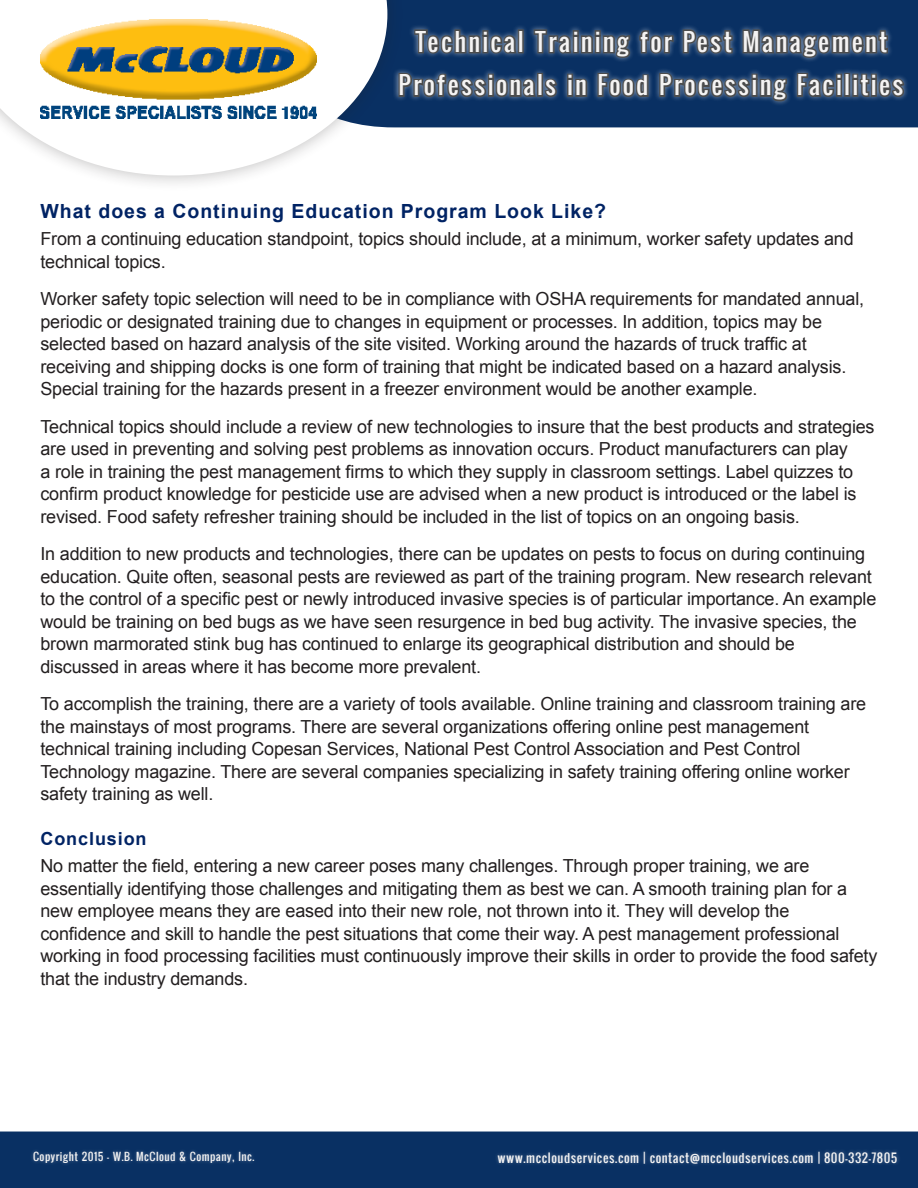
<style>
.page{position:relative;width:918px;height:1188px;background:#fff}
.page>*{position:absolute;margin:0;border:0;box-sizing:border-box;transform-origin:0 0}
.t1{font:24px/43.5px "Oswald";letter-spacing:.09em;color:#f4f3f3;text-align:center}
.t2{font:700 19.5px "Arial";letter-spacing:.05em;color:#002364}
.t3{font:18px/22.5px "Arial";letter-spacing:-.01em;color:#231f20}
.t4{font:700 18px "Arial";letter-spacing:.05em;color:#002364}
.t5{font:12px "Oswald";letter-spacing:.04em;color:#f4f3f3}
.t6{font:10.5px "Oswald";letter-spacing:.04em;color:#f4f3f3}
</style>
<div class="page">
<div style="left:404px;top:0;width:514px;height:127px;background:#093063"></div>
<div style="left:0;top:0;width:404px;height:192px;background:#231f20;opacity:.3"></div>
<svg style="left:0;top:0;width:387px;height:176px"></svg>
<img style="left:40px;top:20px;width:277px;height:99px">
<svg style="left:397px;top:2px;width:509px;height:127px;background:#203d64"></svg>
<div style="left:0;top:1132px;width:918px;height:56px;background:#093063"></div>
<div style="left:494px;top:1148px;width:407px;height:20px;background:#fff;opacity:.3"></div>
<div style="left:29px;top:1148px;width:229px;height:19px;background:#fff;opacity:.3"></div>
<h1 class="t1" style="left:399px;top:19px;width:507px">Technical Training for Pest Management<br>Professionals in Food Processing Facilities</h1>
<p class="t2" style="left:40px;top:199px;width:567px">What does a Continuing Education Program Look Like?</p>
<p class="t3" style="left:40px;top:228px;width:815px">From a continuing education standpoint, topics should include, at a minimum, worker safety updates and technical topics.</p>
<p class="t3" style="left:40px;top:288px;width:825px">Worker safety topic selection will need to be in compliance with OSHA requirements for mandated annual, periodic or designated training due to changes in equipment or processes. In addition, topics may be</p>
<p class="t3" style="left:40px;top:333px;width:768px">selected based on hazard analysis of the site visited. Working around the hazards of truck traffic at</p>
<p class="t3" style="left:40px;top:356px;width:807px">receiving and shipping docks is one form of training that might be indicated based on a hazard analysis.<br>Special training for the hazards present in a freezer environment would be another example.</p>
<p class="t3" style="left:40px;top:416px;width:836px">Technical topics should include a review of new technologies to insure that the best products and strategies are used in preventing and solving pest problems as innovation occurs. Product manufacturers can play<br>a role in training the pest management firms to which they supply in classroom settings. Label quizzes to confirm product knowledge for pesticide use are advised when a new product is introduced or the label is revised. Food safety refresher training should be included in the list of topics on an ongoing basis.</p>
<p class="t3" style="left:40px;top:543px;width:837px">In addition to new products and technologies, there can be updates on pests to focus on during continuing education. Quite often, seasonal pests are reviewed as part of the training program. New research relevant to the control of a specific pest or newly introduced invasive species is of particular importance. An example would be training on bed bugs as we have seen resurgence in bed bug activity. The invasive species, the brown marmorated stink bug has continued to enlarge its geographical distribution and should be</p>
<p class="t3" style="left:40px;top:656px;width:442px">discussed in areas where it has become more prevalent.</p>
<p class="t3" style="left:40px;top:693px;width:827px">To accomplish the training, there are a variety of tools available. Online training and classroom training are the mainstays of most programs. There are several organizations offering online pest management</p>
<p class="t3" style="left:40px;top:738px;width:762px">technical training including Copesan Services, National Pest Control Association and Pest Control</p>
<p class="t3" style="left:40px;top:761px;width:811px">Technology magazine. There are several companies specializing in safety training offering online worker safety training as well.</p>
<p class="t4" style="left:40px;top:827px;width:108px">Conclusion</p>
<p class="t3" style="left:40px;top:855px;width:808px">No matter the field, entering a new career poses many challenges. Through proper training, we are essentially identifying those challenges and mitigating them as best we can. A smooth training plan for a new employee means they are eased into their new role, not thrown into it. They will develop the</p>
<p class="t3" style="left:40px;top:923px;width:838px">confidence and skill to handle the pest situations that come their way. A pest management professional working in food processing facilities must continuously improve their skills in order to provide the food safety that the industry demands.</p>
<p class="t6" style="left:33px;top:1149px;width:223px">Copyright 2015 - W.B. McCloud &amp; Company, Inc.</p>
<p class="t5" style="left:497px;top:1149px;width:402px">www.mccloudservices.com | contact@mccloudservices.com | 800-332-7805</p>
</div>
